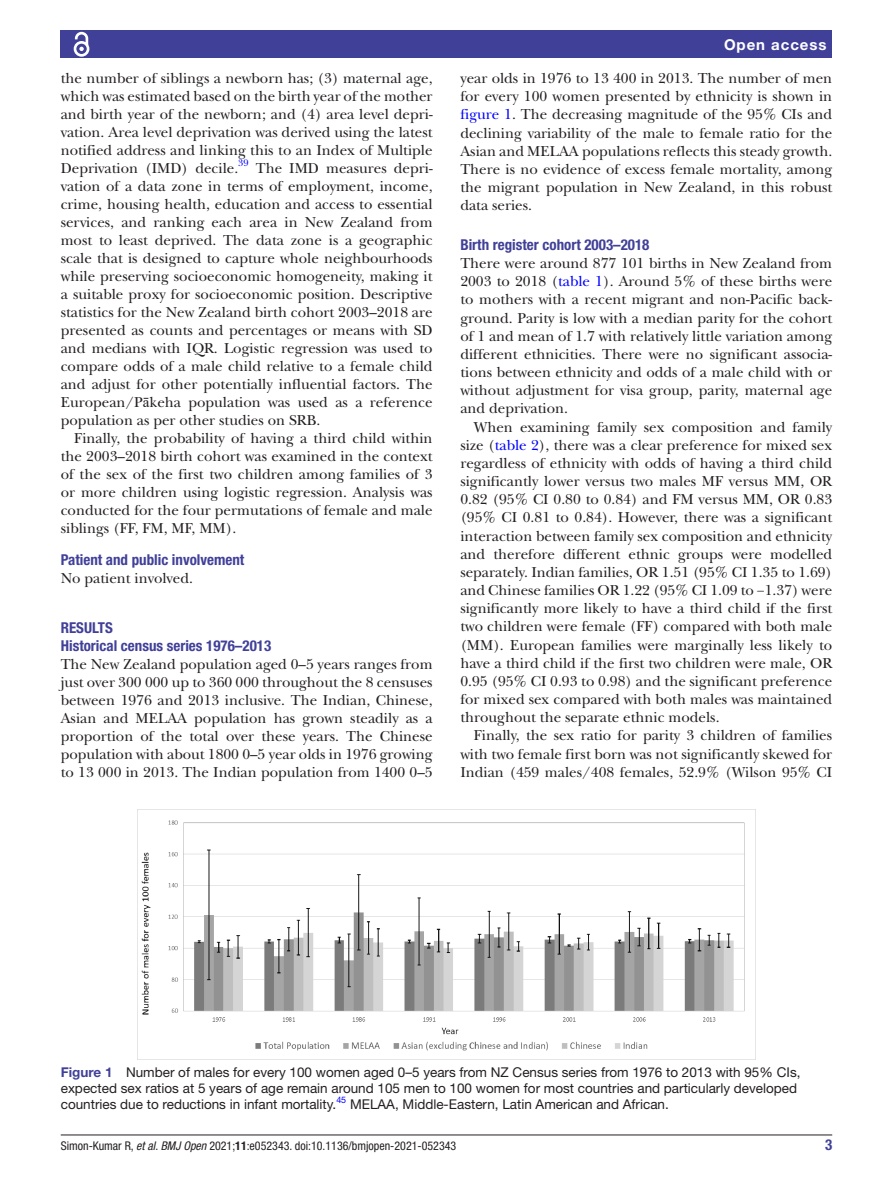
<style>
.page{position:relative;width:893px;height:1191px;background:#fff}
.page>*{position:absolute;margin:0;border:0;box-sizing:border-box;transform-origin:0 0}
.t1{font:15px/18.1px "New Baskerville";color:#231f20;text-align:justify}
.t2{font:700 condensed 15px/18px "Helvetica Neue LT Std";color:#414099}
.t3{font:700 15px "Helvetica Neue LT Std";letter-spacing:.065em;color:#fff}
.t4{font:13.5px/16.2px "Helvetica Neue LT Std";color:#231f20}
.t5{font:condensed 12px "Helvetica Neue LT Std";color:#231f20}
.t6{font:9.9px "New Baskerville";color:#00f}
.s1{font-family:"Times New Roman"}
.s2{color:#00f}
.s3{font-weight:700;color:#414099}
.s4{font-style:italic}
.s5{font-weight:700}
</style>
<div class="page">
<hr style="left:61px;top:1134px;width:771px;height:1px;background:#231f20">
<div style="left:61px;top:31px;width:771px;height:27px;background:#414099"></div>
<svg style="left:73px;top:31px;width:17px;height:26px"></svg>
<img style="left:138px;top:809px;width:617px;height:242px">
<p class="t1" style="left:61px;top:69px;width:373px">the number of siblings a newborn has; (3) maternal age, which was estimated based on the birth year of the mother and birth year of the newborn; and (4) area level depri&shy;vation. Area level deprivation was derived using the latest notified address and linking this to an Index of Multiple Deprivation (IMD) decile.</p>
<p class="t6" style="left:238px;top:157px;width:12px">39</p>
<p class="t1" style="left:61px;top:159px;width:373px;text-indent:195px">The IMD measures depri&shy;vation of a data zone in terms of employment, income, crime, housing health, education and access to essential services, and ranking each area in New Zealand from most to least deprived. The data zone is a geographic scale that is designed to capture whole neighbourhoods while preserving socioeconomic homogeneity, making it a suitable proxy for socioeconomic position. Descriptive statistics for the New Zealand birth cohort 2003–2018 are presented as counts and percentages or means with SD and medians with IQR. Logistic regression was used to compare odds of a male child relative to a female child and adjust for other potentially influential factors. The European/P<span class="s1">ā</span>keha population was used as a reference population as per other studies on SRB.</p>
<p class="t1" style="left:61px;top:429px;width:373px;text-indent:13px">Finally, the probability of having a third child within the 2003–2018 birth cohort was examined in the context of the sex of the first two children among families of 3 or more children using logistic regression. Analysis was conducted for the four permutations of female and male siblings (FF, FM, MF, MM).</p>
<p class="t2" style="left:61px;top:550px;width:185px">Patient and public involvement</p>
<p class="t1" style="left:61px;top:569px;width:134px">No patient involved.</p>
<p class="t2" style="left:61px;top:619px;width:212px">RESULTS<br>Historical census series 1976–2013</p>
<p class="t1" style="left:61px;top:655px;width:373px">The New Zealand population aged 0–5 years ranges from just over 300 000 up to 360 000 throughout the 8 censuses between 1976 and 2013 inclusive. The Indian, Chinese, Asian and MELAA population has grown steadily as a proportion of the total over these years. The Chinese population with about 1800 0–5 year olds in 1976 growing to 13 000 in 2013. The Indian population from 1400 0–5</p>
<p class="t3" style="left:724px;top:35px;width:104px">Open access</p>
<p class="t1" style="left:460px;top:69px;width:373px">year olds in 1976 to 13 400 in 2013. The number of men for every 100 women presented by ethnicity is shown in <span class="s2">figure 1</span>. The decreasing magnitude of the 95% CIs and declining variability of the male to female ratio for the Asian and MELAA populations reflects this steady growth.<br>There is no evidence of excess female mortality, among the migrant population in New Zealand, in this robust data series.</p>
<p class="t2" style="left:460px;top:235px;width:191px">Birth register cohort 2003–2018</p>
<p class="t1" style="left:460px;top:254px;width:373px">There were around 877 101 births in New Zealand from 2003 to 2018 (<span class="s2">table 1</span>). Around 5% of these births were to mothers with a recent migrant and non-Pacific back&shy;ground. Parity is low with a median parity for the cohort of 1 and mean of 1.7 with relatively little variation among different ethnicities. There were no significant associa&shy;tions between ethnicity and odds of a male child with or without adjustment for visa group, parity, maternal age and deprivation.</p>
<p class="t1" style="left:460px;top:418px;width:373px;text-indent:14px">When examining family sex composition and family size (<span class="s2">table 2</span>), there was a clear preference for mixed sex regardless of ethnicity with odds of having a third child significantly lower versus two males MF versus MM, OR 0.82 (95% CI 0.80 to 0.84) and FM versus MM, OR 0.83 (95% CI 0.81 to 0.84). However, there was a significant interaction between family sex composition and ethnicity and therefore different ethnic groups were modelled separately. Indian families, OR 1.51 (95% CI 1.35 to 1.69) and Chinese families OR 1.22 (95% CI 1.09 to −1.37) were significantly more likely to have a third child if the first two children were female (FF) compared with both male (MM). European families were marginally less likely to have a third child if the first two children were male, OR 0.95 (95% CI 0.93 to 0.98) and the significant preference for mixed sex compared with both males was maintained throughout the separate ethnic models.</p>
<p class="t1" style="left:460px;top:726px;width:373px;text-indent:14px">Finally, the sex ratio for parity 3 children of families with two female first born was not significantly skewed for Indian (459 males/408 females, 52.9% (Wilson 95% CI</p>
<p class="t4" style="left:61px;top:1063px;width:741px"><span class="s3">Figure 1</span> Number of males for every 100 women aged 0–5 years from NZ Census series from 1976 to 2013 with 95% CIs, expected sex ratios at 5 years of age remain around 105 men to 100 women for most countries and particularly developed countries due to reductions in infant mortality.<sup>45</sup> MELAA, Middle-Eastern, Latin American and African.</p>
<p class="t5" style="left:61px;top:1138px;width:397px">Simon-Kumar R, <span class="s4">et al</span>. <span class="s4">BMJ Open</span> 2021;<span class="s5">11</span>:e052343. doi:10.1136/bmjopen-2021-052343</p>
<p class="t2" style="left:825px;top:1135px;width:9px">3</p>
</div>
